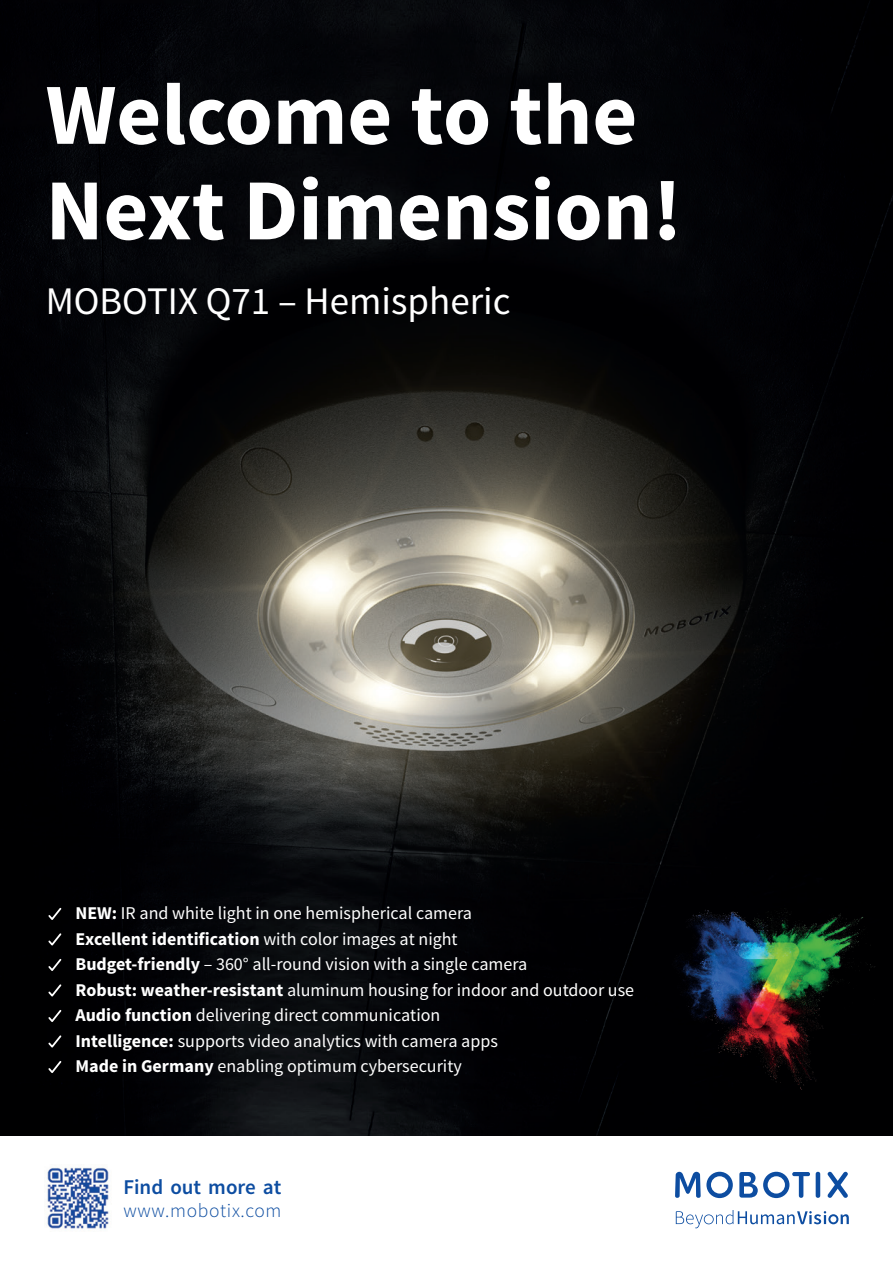
<style>
.page{position:relative;width:893px;height:1263px;background:#fff}
.page>*{position:absolute;margin:0;border:0;box-sizing:border-box;transform-origin:0 0}
.t1{font:700 87px/95.6px "Source Sans Pro";color:#fff}
.t2{font:39px "Source Sans Pro";color:#fff}
.t3{font:600 21px "Source Sans Pro";color:#0d4da1}
.t4{font:300 19.5px "Source Sans Pro";letter-spacing:.035em;color:#0d4da1}
.t5{font:18px/25.5px "Source Sans Pro";color:#fff}
.s1{font-weight:700}
</style>
<div class="page">
<img style="left:0;top:0;width:893px;height:1135px">
<img style="left:47px;top:1167px;width:62px;height:62px">
<hr style="left:816px;top:1172px;width:4px;height:26px;background:#0d4da1;border-radius:2px">
<svg style="left:828px;top:1172px;width:20px;height:26px"></svg>
<svg style="left:675px;top:1172px;width:58px;height:26px"></svg>
<svg style="left:739px;top:1172px;width:71px;height:26px"></svg>
<svg style="left:676px;top:1210px;width:173px;height:18px"></svg>
<img style="left:634px;top:884px;width:259px;height:209px">
<svg style="left:47px;top:906px;width:16px;height:16px"></svg>
<svg style="left:47px;top:932px;width:16px;height:15px"></svg>
<svg style="left:47px;top:957px;width:16px;height:16px"></svg>
<svg style="left:47px;top:983px;width:16px;height:15px"></svg>
<svg style="left:47px;top:1008px;width:16px;height:16px"></svg>
<svg style="left:47px;top:1034px;width:16px;height:15px"></svg>
<svg style="left:47px;top:1059px;width:16px;height:16px"></svg>
<h1 class="t1" style="left:46px;top:70px;width:638px">Welcome to the<br>Next Dimension!</h1>
<h2 class="t2" style="left:46px;top:277px;width:466px">MOBOTIX Q71 – Hemispheric</h2>
<p class="t5" style="left:75px;top:901px;width:560px"><span class="s1">NEW:</span> IR and white light in one hemispherical camera<br><span class="s1">Excellent identification</span> with color images at night<br><span class="s1">Budget-friendly</span> – 360° all-round vision with a single camera<br><span class="s1">Robust: weather-resistant</span> aluminum housing for indoor and outdoor use <span class="s1">Audio function</span> delivering direct communication<br><span class="s1">Intelligence:</span> supports video analytics with camera apps<br><span class="s1">Made in Germany</span> enabling optimum cybersecurity</p>
<p class="t3" style="left:123px;top:1174px;width:160px">Find out more at</p>
<p class="t4" style="left:123px;top:1199px;width:159px">www.mobotix.com</p>
</div>
